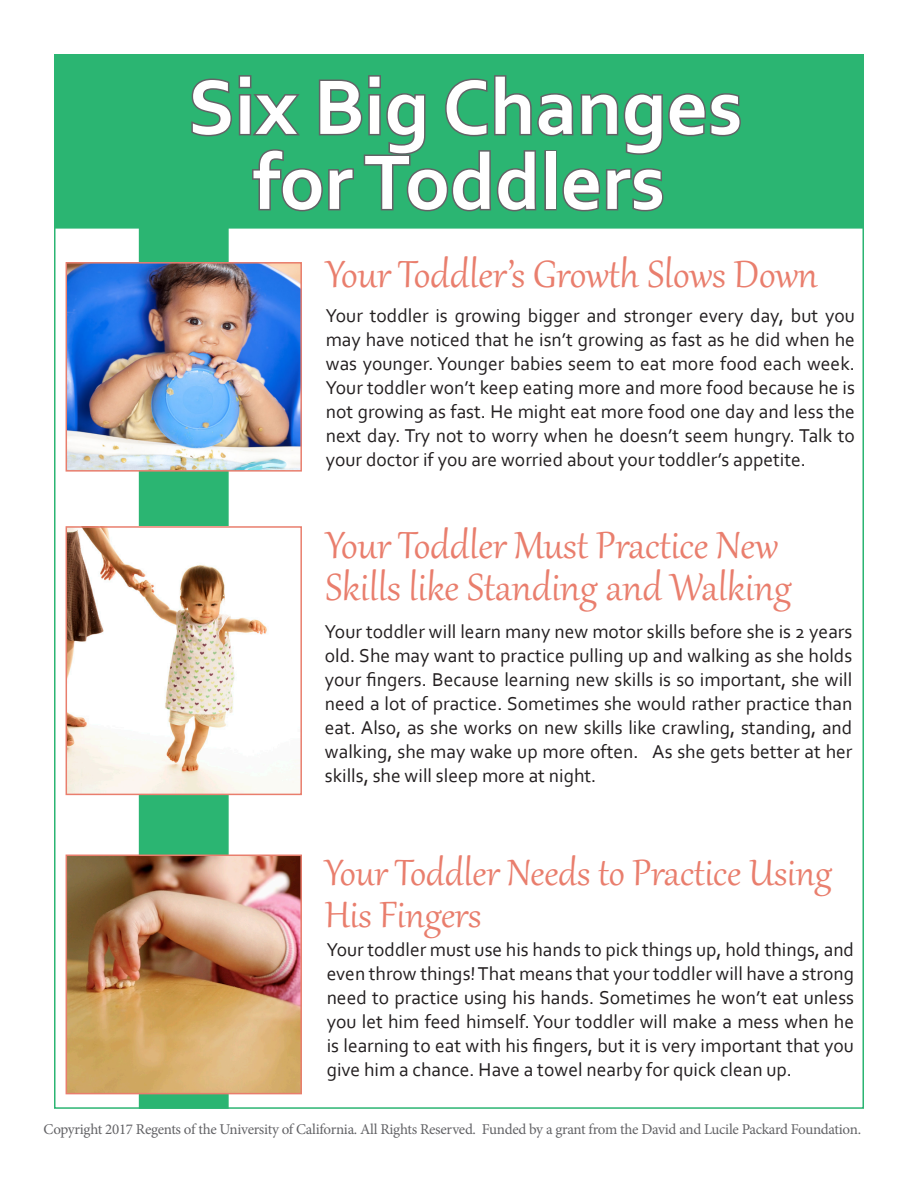
<style>
.page{position:relative;width:918px;height:1188px;background:#fff}
.page>*{position:absolute;margin:0;border:0;box-sizing:border-box;transform-origin:0 0}
.t1{font:700 81px/75px "Corbel";color:#fff;text-align:center}
.t2{font:46.5px/42px "Gabriola";color:#e97e6d}
.t3{font:45px/42px "Gabriola";color:#e97e6d}
.t4{font:19.5px/24px "Corbel";color:#231f20;text-align:justify}
.t5{font:15px "Minion Pro";letter-spacing:-.02em;color:#636366}
</style>
<div class="page">
<div style="left:139px;top:212px;width:90px;height:897px;background:#2bb572;border:2px solid #2bb572"></div>
<div style="left:55px;top:55px;width:808px;height:173px;background:#2bb572"></div>
<svg style="left:191px;top:75px;width:550px;height:137px"></svg>
<div style="left:54px;top:54px;width:810px;height:175px;border:2px solid #2bb572"></div>
<img style="left:69px;top:858px;width:230px;height:233px">
<div style="left:66px;top:855px;width:236px;height:239px;border:2px solid #e97e6d"></div>
<img style="left:69px;top:529px;width:225px;height:263px">
<div style="left:66px;top:526px;width:236px;height:269px;border:2px solid #e97e6d"></div>
<img style="left:69px;top:265px;width:230px;height:204px">
<div style="left:66px;top:262px;width:236px;height:210px;border:2px solid #e97e6d"></div>
<p class="t1" style="left:188px;top:68px;width:556px">Six Big Changes for Toddlers</p>
<p class="t2" style="left:326px;top:250px;width:494px">Your Toddler’s Growth Slows Down</p>
<p class="t4" style="left:326px;top:303px;width:531px">Your toddler is growing bigger and stronger every day, but you may have noticed that he isn’t growing as fast as he did when he was younger. Younger babies seem to eat more food each week.<br>Your toddler won’t keep eating more and more food because he is not growing as fast. He might eat more food one day and less the next day. Try not to worry when he doesn’t seem hungry. Talk to your doctor if you are worried about your toddler’s appetite.</p>
<p class="t2" style="left:326px;top:521px;width:467px">Your Toddler Must Practice New<br>Skills like Standing and Walking</p>
<p class="t4" style="left:325px;top:619px;width:529px">Your toddler will learn many new motor skills before she is 2 years old. She may want to practice pulling up and walking as she holds your fingers. Because learning new skills is so important, she will need a lot of practice. Sometimes she would rather practice than eat. Also, as she works on new skills like crawling, standing, and walking, she may wake up more often. As she gets better at her skills, she will sleep more at night.</p>
<p class="t3" style="left:325px;top:849px;width:509px">Your Toddler Needs to Practice Using<br>His Fingers</p>
<p class="t4" style="left:327px;top:937px;width:529px">Your toddler must use his hands to pick things up, hold things, and even throw things! That means that your toddler will have a strong need to practice using his hands. Sometimes he won’t eat unless you let him feed himself. Your toddler will make a mess when he is learning to eat with his fingers, but it is very important that you give him a chance. Have a towel nearby for quick clean up.</p>
<p class="t5" style="left:44px;top:1119px;width:819px">Copyright 2017 Regents of the University of California. All Rights Reserved. Funded by a grant from the David and Lucile Packard Foundation.</p>
</div>
